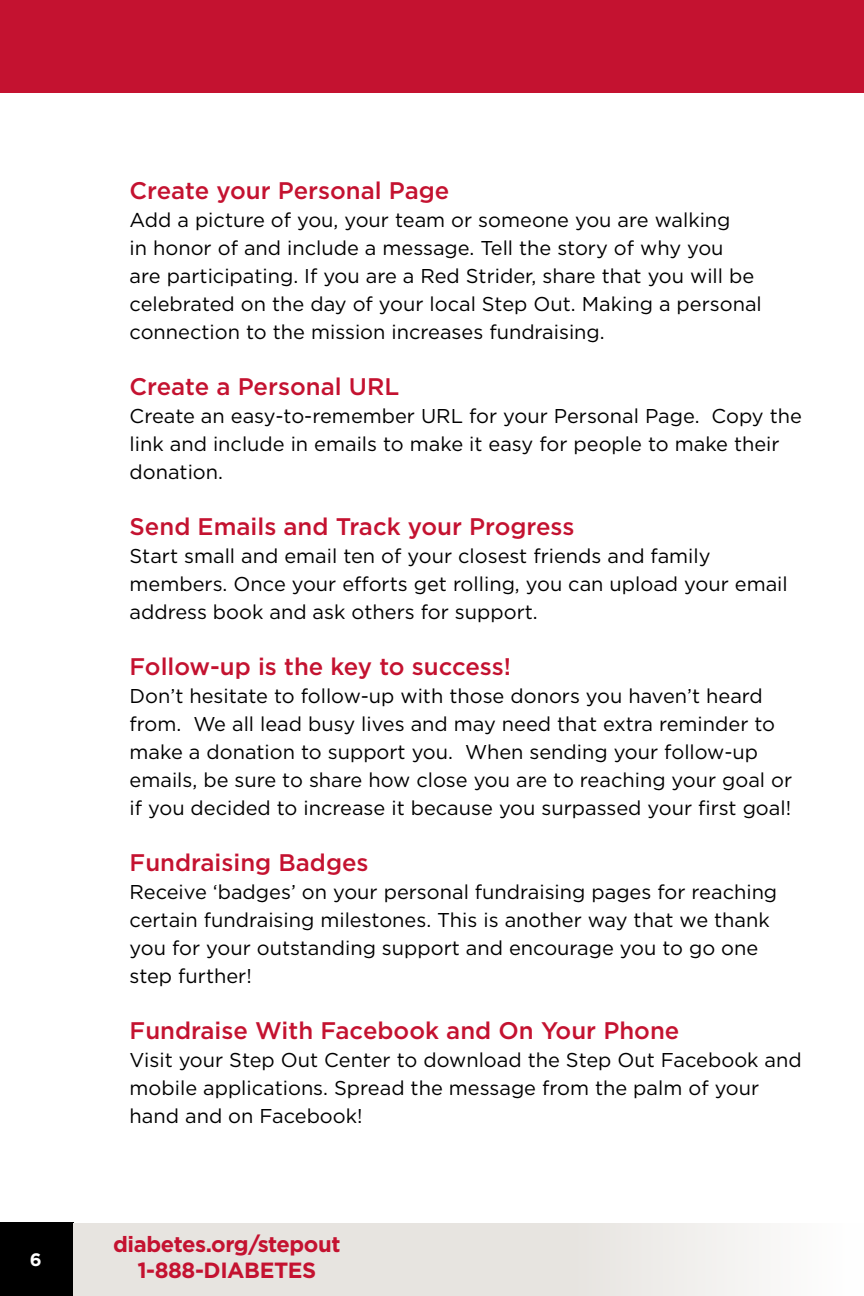
<style>
.page{position:relative;width:864px;height:1296px;background:#fff}
.page>*{position:absolute;margin:0;border:0;box-sizing:border-box;transform-origin:0 0}
.t1{font:500 24px "Gotham";color:#c41230}
.t2{font:700 22px/26px "Gotham";letter-spacing:-.02em;color:#c41230;text-align:center}
.t3{font:20px/28px "Gotham";color:#000}
.t4{font:700 18px "Gotham";color:#fff}
</style>
<div class="page">
<div style="left:0;top:0;width:864px;height:92px;background:#c41230"></div>
<div style="left:0;top:1223px;width:73px;height:73px;background:#000"></div>
<div style="left:73px;top:1223px;width:791px;height:73px;background:linear-gradient(to right,#e1ded9,#f5f4f3)"></div>
<p class="t4" style="left:30px;top:1247px;width:13px">6</p>
<p class="t1" style="left:130px;top:175px;width:321px">Create your Personal Page</p>
<p class="t3" style="left:130px;top:206px;width:634px">Add a picture of you, your team or someone you are walking<br>in honor of and include a message. Tell the story of why you<br>are participating. If you are a Red Strider, share that you will be celebrated on the day of your local Step Out. Making a personal connection to the mission increases fundraising.</p>
<p class="t1" style="left:130px;top:371px;width:271px">Create a Personal URL</p>
<p class="t3" style="left:130px;top:402px;width:674px">Create an easy-to-remember URL for your Personal Page. Copy the link and include in emails to make it easy for people to make their donation.</p>
<p class="t1" style="left:130px;top:511px;width:446px">Send Emails and Track your Progress</p>
<p class="t3" style="left:130px;top:542px;width:660px">Start small and email ten of your closest friends and family members. Once your efforts get rolling, you can upload your email address book and ask others for support.</p>
<p class="t1" style="left:130px;top:651px;width:383px">Follow-up is the key to success!</p>
<p class="t3" style="left:130px;top:682px;width:664px">Don’t hesitate to follow-up with those donors you haven’t heard from. We all lead busy lives and may need that extra reminder to make a donation to support you. When sending your follow-up emails, be sure to share how close you are to reaching your goal or if you decided to increase it because you surpassed your first goal!</p>
<p class="t1" style="left:130px;top:847px;width:241px">Fundraising Badges</p>
<p class="t3" style="left:130px;top:878px;width:649px">Receive ‘badges’ on your personal fundraising pages for reaching certain fundraising milestones. This is another way that we thank you for your outstanding support and encourage you to go one step further!</p>
<p class="t1" style="left:130px;top:1015px;width:551px">Fundraise With Facebook and On Your Phone</p>
<p class="t3" style="left:130px;top:1046px;width:674px">Visit your Step Out Center to download the Step Out Facebook and mobile applications. Spread the message from the palm of your hand and on Facebook!</p>
<p class="t2" style="left:113px;top:1231px;width:229px">diabetes.org/stepout<br>1-888-DIABETES</p>
</div>
